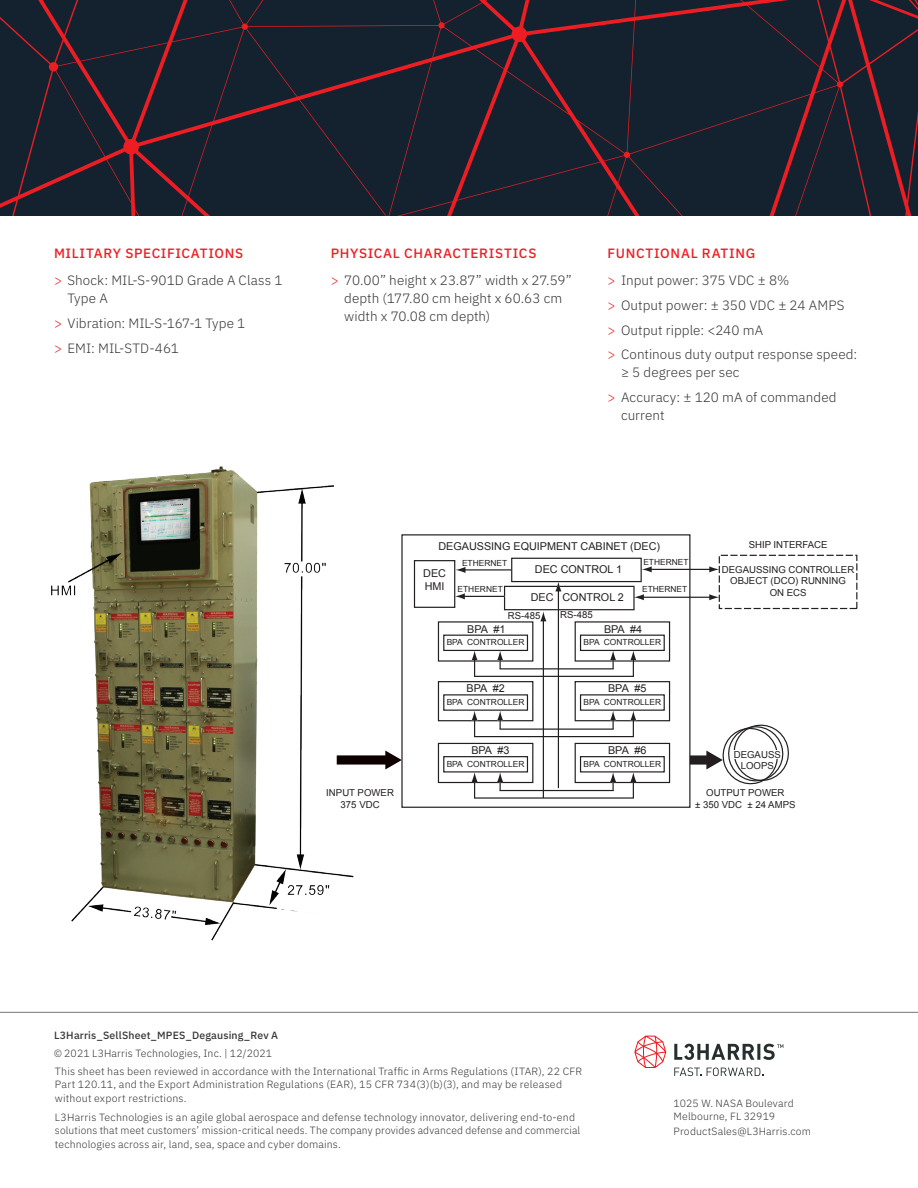
<style>
.page{position:relative;width:918px;height:1188px;background:#fff}
.page>*{position:absolute;margin:0;border:0;box-sizing:border-box;transform-origin:0 0}
.t1{font:300 13.5px/24.8px "IBM Plex Sans";letter-spacing:.005em;color:#363536}
.t2{font:10.8px/12.9px "Arial";color:#231f20}
.t3{font:300 10.5px/13.5px "IBM Plex Sans";letter-spacing:.015em;color:#363536}
.t4{font:500 10.5px "IBM Plex Sans";letter-spacing:.015em;color:#363536}
.t5{font:9.6px/11.6px "Arial";color:#231f20;text-align:center}
.t6{font:8.4px "Arial";color:#231f20}
.s1{font-weight:500;color:#ee1d23}
.s2{color:#ee1d23}
</style>
<div class="page">
<img style="left:51px;top:466px;width:303px;height:475px">
<div style="left:414px;top:560px;width:41px;height:48px;border:1px solid #231f20"></div>
<div style="left:438px;top:621px;width:95px;height:41px;border:1px solid #231f20"></div>
<div style="left:443px;top:635px;width:85px;height:16px;border:1px solid #231f20"></div>
<div style="left:504px;top:586px;width:131px;height:24px;border:1px solid #231f20"></div>
<div style="left:511px;top:558px;width:131px;height:24px;border:1px solid #231f20"></div>
<div style="left:438px;top:681px;width:95px;height:40px;border:1px solid #231f20"></div>
<div style="left:443px;top:694px;width:85px;height:17px;border:1px solid #231f20"></div>
<div style="left:438px;top:743px;width:95px;height:40px;border:1px solid #231f20"></div>
<div style="left:443px;top:756px;width:85px;height:17px;border:1px solid #231f20"></div>
<div style="left:575px;top:621px;width:95px;height:41px;border:1px solid #231f20"></div>
<div style="left:580px;top:635px;width:85px;height:16px;border:1px solid #231f20"></div>
<div style="left:575px;top:681px;width:95px;height:40px;border:1px solid #231f20"></div>
<div style="left:580px;top:694px;width:85px;height:17px;border:1px solid #231f20"></div>
<div style="left:575px;top:743px;width:95px;height:40px;border:1px solid #231f20"></div>
<div style="left:580px;top:756px;width:85px;height:17px;border:1px solid #231f20"></div>
<hr style="left:463px;top:569px;width:49px;height:2px;background:#231f20">
<svg style="left:455px;top:567px;width:10px;height:6px"></svg>
<hr style="left:463px;top:596px;width:42px;height:1px;background:#231f20">
<svg style="left:455px;top:593px;width:10px;height:6px"></svg>
<hr style="left:543px;top:619px;width:1px;height:179px;background:#231f20">
<svg style="left:540px;top:611px;width:6px;height:10px"></svg>
<hr style="left:558px;top:589px;width:1px;height:199px;background:#231f20">
<svg style="left:555px;top:581px;width:6px;height:10px"></svg>
<svg style="left:472px;top:650px;width:6px;height:26px"></svg>
<svg style="left:630px;top:650px;width:6px;height:26px"></svg>
<svg style="left:497px;top:650px;width:6px;height:19px"></svg>
<svg style="left:610px;top:650px;width:6px;height:18px"></svg>
<hr style="left:500px;top:668px;width:114px;height:1px;background:#231f20">
<hr style="left:474px;top:676px;width:160px;height:1px;background:#231f20">
<svg style="left:472px;top:710px;width:6px;height:26px"></svg>
<svg style="left:630px;top:710px;width:6px;height:26px"></svg>
<svg style="left:497px;top:710px;width:6px;height:19px"></svg>
<svg style="left:610px;top:710px;width:6px;height:19px"></svg>
<hr style="left:500px;top:729px;width:114px;height:1px;background:#231f20">
<hr style="left:474px;top:736px;width:160px;height:1px;background:#231f20">
<svg style="left:472px;top:772px;width:6px;height:25px"></svg>
<svg style="left:630px;top:772px;width:6px;height:25px"></svg>
<svg style="left:497px;top:772px;width:6px;height:19px"></svg>
<svg style="left:610px;top:772px;width:6px;height:18px"></svg>
<hr style="left:500px;top:790px;width:114px;height:1px;background:#231f20">
<hr style="left:474px;top:797px;width:160px;height:2px;background:#231f20">
<div style="left:719px;top:555px;width:138px;height:54px;border:1px dashed #231f20"></div>
<hr style="left:650px;top:569px;width:61px;height:1px;background:#231f20">
<svg style="left:709px;top:566px;width:10px;height:6px"></svg>
<svg style="left:642px;top:566px;width:10px;height:6px"></svg>
<hr style="left:642px;top:597px;width:69px;height:1px;background:#231f20">
<svg style="left:709px;top:594px;width:10px;height:6px"></svg>
<svg style="left:634px;top:594px;width:10px;height:6px"></svg>
<svg style="left:690px;top:721px;width:99px;height:67px"></svg>
<svg style="left:337px;top:751px;width:65px;height:18px"></svg>
<div style="left:733px;top:750px;width:45px;height:9px;background:#fff"></div>
<hr style="left:0;top:1012px;width:918px;height:1px;background:#737473">
<svg style="left:0;top:0;width:918px;height:216px;background:#1f212d"></svg>
<svg style="left:634px;top:1036px;width:32px;height:32px"></svg>
<svg style="left:674px;top:1044px;width:109px;height:16px"></svg>
<svg style="left:674px;top:1068px;width:27px;height:8px"></svg>
<svg style="left:707px;top:1068px;width:56px;height:8px"></svg>
<p class="t1" style="left:54px;top:239px;width:230px;line-height:27px"><span class="s1">MILITARY SPECIFICATIONS<br></span><span class="s2">&gt;</span> Shock: MIL-S-901D Grade A Class 1</p>
<p class="t1" style="left:54px;top:285px;width:193px;text-indent:14px">Type A<br><span class="s2">&gt;</span> Vibration: MIL-S-167-1 Type 1 <span class="s2">&gt;</span> EMI: MIL-STD-461</p>
<p class="t1" style="left:331px;top:239px;width:242px;line-height:27px"><span class="s1">PHYSICAL CHARACTERISTICS<br></span><span class="s2">&gt;</span> 70.00” height x 23.87” width x 27.59”</p>
<p class="t1" style="left:344px;top:288px;width:220px;line-height:18px">depth (177.80 cm height x 60.63 cm width x 70.08 cm depth)</p>
<p class="t1" style="left:608px;top:239px;width:183px;line-height:27px"><span class="s1">FUNCTIONAL RATING<br></span><span class="s2">&gt;</span> Input power: 375 VDC ± 8%</p>
<p class="t1" style="left:608px;top:292px;width:251px"><span class="s2">&gt;</span> Output power: ± 350 VDC ± 24 AMPS<br><span class="s2">&gt;</span> Output ripple: &lt;240 mA<br><span class="s2">&gt;</span> Continous duty output response speed:</p>
<p class="t1" style="left:608px;top:359px;width:231px;text-indent:14px">≥ 5 degrees per sec<br><span class="s2">&gt;</span> Accuracy: ± 120 mA of commanded</p>
<p class="t1" style="left:621px;top:402px;width:45px">current</p>
<p class="t5" style="left:326px;top:787px;width:69px">INPUT POWER<br>375 VDC</p>
<p class="t2" style="left:438px;top:540px;width:223px">DEGAUSSING EQUIPMENT CABINET (DEC)</p>
<p class="t2" style="left:423px;top:567px;width:24px">DEC<br>HMI</p>
<p class="t6" style="left:462px;top:558px;width:47px">ETHERNET</p>
<p class="t6" style="left:643px;top:556px;width:47px">ETHERNET</p>
<p class="t6" style="left:458px;top:584px;width:47px">ETHERNET</p>
<p class="t6" style="left:642px;top:584px;width:47px">ETHERNET</p>
<p class="t2" style="left:535px;top:563px;width:89px">DEC CONTROL 1</p>
<p class="t2" style="left:531px;top:591px;width:95px">DEC CONTROL 2</p>
<p class="t5" style="left:508px;top:610px;width:34px">RS-485</p>
<p class="t5" style="left:560px;top:609px;width:34px">RS-485</p>
<p class="t2" style="left:467px;top:622px;width:40px">BPA #1</p>
<p class="t2" style="left:604px;top:622px;width:40px">BPA #4</p>
<p class="t6" style="left:447px;top:637px;width:79px">BPA CONTROLLER</p>
<p class="t6" style="left:583px;top:637px;width:79px">BPA CONTROLLER</p>
<p class="t2" style="left:467px;top:682px;width:40px">BPA #2</p>
<p class="t2" style="left:608px;top:682px;width:40px">BPA #5</p>
<p class="t6" style="left:447px;top:697px;width:79px">BPA CONTROLLER</p>
<p class="t6" style="left:583px;top:697px;width:79px">BPA CONTROLLER</p>
<p class="t2" style="left:471px;top:744px;width:40px">BPA #3</p>
<p class="t2" style="left:608px;top:744px;width:40px">BPA #6</p>
<p class="t6" style="left:447px;top:759px;width:79px">BPA CONTROLLER</p>
<p class="t6" style="left:583px;top:759px;width:79px">BPA CONTROLLER</p>
<p class="t5" style="left:749px;top:539px;width:80px">SHIP INTERFACE</p>
<p class="t5" style="left:722px;top:564px;width:134px">DEGAUSSING CONTROLLER<br>OBJECT (DCO) RUNNING<br>ON ECS</p>
<p class="t5" style="left:734px;top:749px;width:48px">DEGAUSS<br>LOOPS</p>
<p class="t5" style="left:695px;top:787px;width:102px">OUTPUT POWER<br>± 350 VDC ± 24 AMPS</p>
<p class="t4" style="left:54px;top:1027px;width:226px">L3Harris_SellSheet_MPES_Degausing_Rev A</p>
<p class="t3" style="left:54px;top:1046px;width:220px">© 2021 L3Harris Technologies, Inc. | 12/2021</p>
<p class="t3" style="left:55px;top:1063px;width:529px">This sheet has been reviewed in accordance with the International Traffic in Arms Regulations (ITAR), 22 CFR<br>Part 120.11, and the Export Administration Regulations (EAR), 15 CFR 734(3)(b)(3), and may be released without export restrictions.</p>
<p class="t3" style="left:55px;top:1109px;width:527px">L3Harris Technologies is an agile global aerospace and defense technology innovator, delivering end-to-end solutions that meet customers’ mission-critical needs. The company provides advanced defense and commercial technologies across air, land, sea, space and cyber domains.</p>
<p class="t3" style="left:674px;top:1095px;width:122px">1025 W. NASA Boulevard<br>Melbourne, FL 32919</p>
<p class="t3" style="left:674px;top:1123px;width:139px">ProductSales@L3Harris.com</p>
</div>
